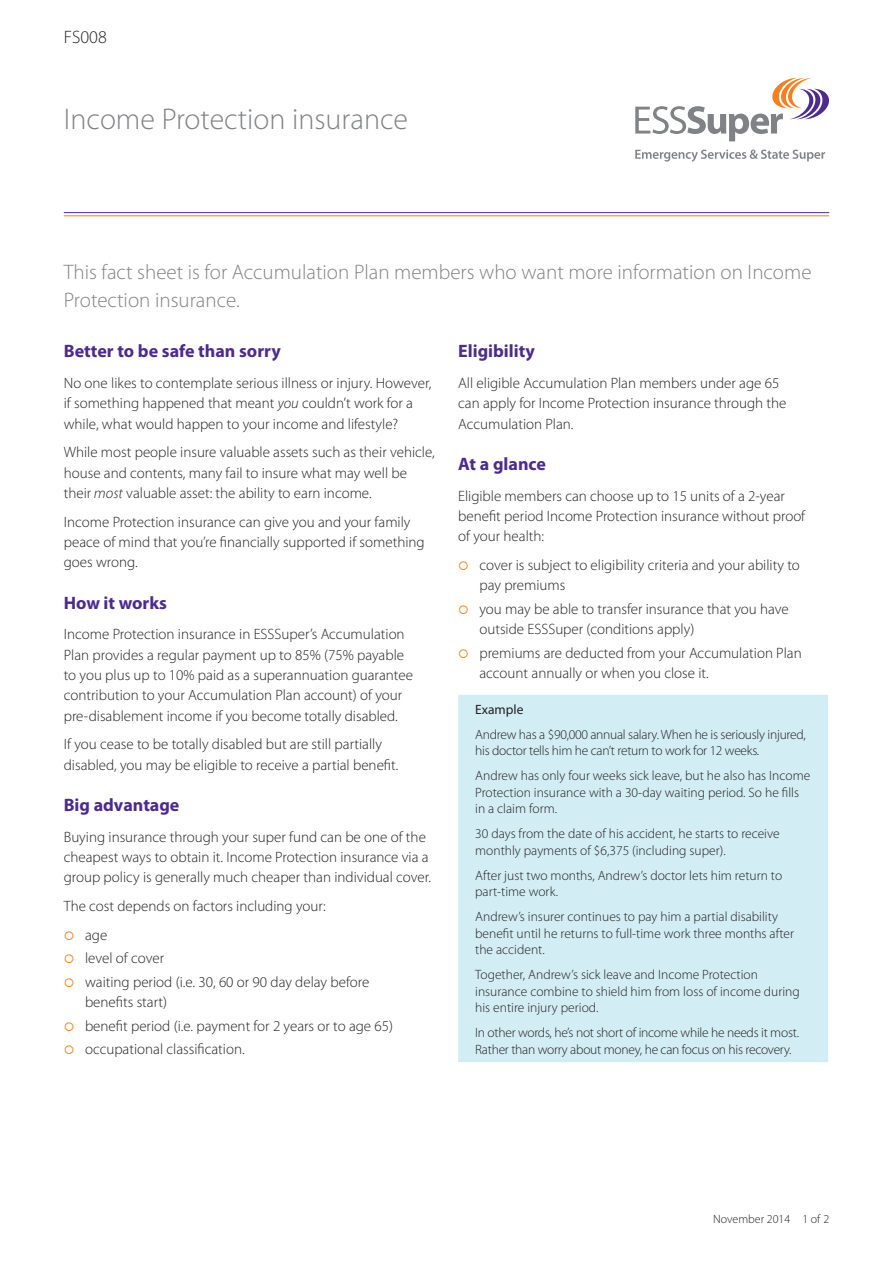
<style>
.page{position:relative;width:893px;height:1263px;background:#fff}
.page>*{position:absolute;margin:0;border:0;box-sizing:border-box;transform-origin:0 0}
.t1{font:300 30px "Myriad Pro";color:#808285}
.t2{font:300 21px/27.8px "Myriad Pro";color:#808285}
.t3{font:700 18px "Myriad Pro";color:#4d2b8c}
.t4{font:300 18px "Myriad Pro";color:#231f20}
.t5{font:300 15px/20.2px "Myriad Pro";color:#231f20}
.t6{font:300 13.5px/16.5px "Myriad Pro";color:#231f20}
.t7{font:300 13.5px/16.5px "Myriad Pro";letter-spacing:-.02em;color:#231f20}
.t8{font:13.5px "Myriad Pro";color:#231f20}
.t9{font:300 12px "Myriad Pro";color:#231f20}
.s1{font-style:italic}
.s2{color:#f57f21}
</style>
<div class="page">
<div style="left:458px;top:695px;width:370px;height:367px;background:#d2edf4"></div>
<hr style="left:64px;top:212px;width:765px;height:1px;background:#4d2b8c">
<hr style="left:64px;top:215px;width:765px;height:1px;background:#f57f21">
<svg style="left:635px;top:78px;width:194px;height:63px"></svg>
<svg style="left:635px;top:150px;width:190px;height:12px"></svg>
<p class="t4" style="left:64px;top:26px;width:45px">FS008</p>
<h1 class="t1" style="left:64px;top:101px;width:346px">Income Protection insurance</h1>
<h2 class="t2" style="left:64px;top:258px;width:749px">This fact sheet is for Accumulation Plan members who want more information on Income<br>Protection insurance.</h2>
<p class="t3" style="left:64px;top:339px;width:218px">Better to be safe than sorry</p>
<p class="t5" style="left:64px;top:373px;width:369px">No one likes to contemplate serious illness or injury. However, if something happened that meant <span class="s1">you</span> couldn’t work for a while, what would happen to your income and lifestyle?</p>
<p class="t5" style="left:64px;top:442px;width:372px">While most people insure valuable assets such as their vehicle, house and contents, many fail to insure what may well be their <span class="s1">most</span> valuable asset: the ability to earn income.</p>
<p class="t5" style="left:64px;top:511px;width:362px">Income Protection insurance can give you and your family peace of mind that you’re financially supported if something goes wrong.</p>
<p class="t3" style="left:64px;top:591px;width:105px">How it works</p>
<p class="t5" style="left:64px;top:624px;width:351px">Income Protection insurance in ESSSuper’s Accumulation Plan provides a regular payment up to 85% (75% payable to you plus up to 10% paid as a superannuation guarantee contribution to your Accumulation Plan account) of your pre-disablement income if you become totally disabled.</p>
<p class="t5" style="left:64px;top:734px;width:336px">If you cease to be totally disabled but are still partially disabled, you may be eligible to receive a partial benefit.</p>
<p class="t3" style="left:64px;top:793px;width:117px">Big advantage</p>
<p class="t5" style="left:64px;top:827px;width:369px">Buying insurance through your super fund can be one of the cheapest ways to obtain it. Income Protection insurance via a group policy is generally much cheaper than individual cover.</p>
<p class="t5" style="left:64px;top:896px;width:264px">The cost depends on factors including your:</p>
<p class="t5" style="left:64px;top:925px;width:45px"><span class="s2">○</span> age</p>
<p class="t5" style="left:64px;top:948px;width:102px"><span class="s2">○</span> level of cover</p>
<p class="t5" style="left:85px;top:971px;width:286px;text-indent:-21px"><span class="s2">○</span> waiting period (i.e. 30, 60 or 90 day delay before benefits start)</p>
<p class="t5" style="left:64px;top:1015px;width:331px"><span class="s2">○</span> benefit period (i.e. payment for 2 years or to age 65)</p>
<p class="t5" style="left:64px;top:1039px;width:182px"><span class="s2">○</span> occupational classification.</p>
<p class="t3" style="left:458px;top:339px;width:78px">Eligibility</p>
<p class="t5" style="left:458px;top:373px;width:330px">All eligible Accumulation Plan members under age 65 can apply for Income Protection insurance through the<br>Accumulation Plan.</p>
<p class="t3" style="left:458px;top:452px;width:89px">At a glance</p>
<p class="t5" style="left:458px;top:486px;width:349px">Eligible members can choose up to 15 units of a 2-year benefit period Income Protection insurance without proof of your health:</p>
<p class="t5" style="left:479px;top:555px;width:322px;text-indent:-21px"><span class="s2">○</span> cover is subject to eligibility criteria and your ability to pay premiums</p>
<p class="t5" style="left:479px;top:599px;width:311px;text-indent:-21px"><span class="s2">○</span> you may be able to transfer insurance that you have outside ESSSuper (conditions apply)</p>
<p class="t5" style="left:479px;top:642px;width:324px;text-indent:-21px"><span class="s2">○</span> premiums are deducted from your Accumulation Plan account annually or when you close it.</p>
<p class="t8" style="left:475px;top:701px;width:50px">Example</p>
<p class="t7" style="left:475px;top:726px;width:332px">Andrew has a $90,000 annual salary. When he is seriously injured, his doctor tells him he can’t return to work for 12 weeks.</p>
<p class="t6" style="left:475px;top:767px;width:337px">Andrew has only four weeks sick leave, but he also has Income<br>Protection insurance with a 30-day waiting period. So he fills in a claim form.</p>
<p class="t6" style="left:475px;top:825px;width:306px">30 days from the date of his accident, he starts to receive monthly payments of $6,375 (including super).</p>
<p class="t6" style="left:475px;top:867px;width:308px">After just two months, Andrew’s doctor lets him return to part-time work.</p>
<p class="t6" style="left:475px;top:908px;width:320px">Andrew’s insurer continues to pay him a partial disability benefit until he returns to full-time work three months after the accident.</p>
<p class="t6" style="left:475px;top:966px;width:326px">Together, Andrew’s sick leave and Income Protection insurance combine to shield him from loss of income during his entire injury period.</p>
<p class="t7" style="left:475px;top:1024px;width:325px">In other words, he’s not short of income while he needs it most.<br>Rather than worry about money, he can focus on his recovery.</p>
<p class="t9" style="left:713px;top:1211px;width:117px">November 2014 1 of 2</p>
</div>
